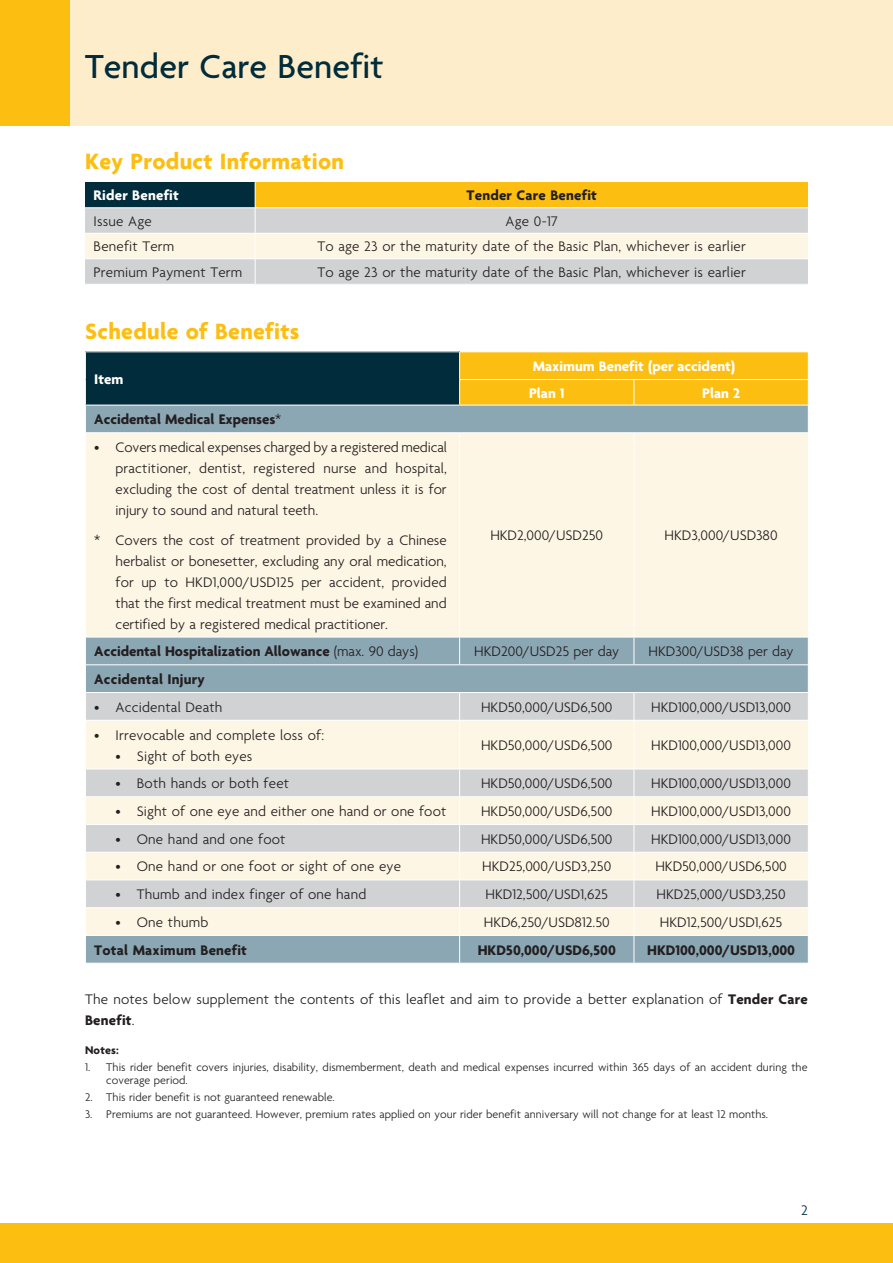
<style>
.page{position:relative;width:893px;height:1263px;background:#fff}
.page>*{position:absolute;margin:0;border:0;box-sizing:border-box;transform-origin:0 0}
.t1{font:500 36px "Agenda";letter-spacing:.005em;color:#002c3b}
._01_Heading_1{font:700 24px "Agenda";letter-spacing:.015em;color:#fdbe12}
._00_Body_text{font:300 15px/21px "Agenda";color:#231f20;text-align:justify}
._60_Inside_Table_Bod{font:300 15px "Agenda";letter-spacing:.015em;color:#231f20}
._00_Body_text-2{font:700 15px "Agenda";color:#231f20}
._00_Body_text-3{font:700 15px "Agenda";color:#fff}
._60_Inside_Table_Bod-2{font:700 15px "Agenda";letter-spacing:.015em;color:#231f20}
._60_Inside_Table_Bod-3{font:700 15px "Agenda";letter-spacing:.015em;color:#fff}
.t2{font:300 15px "Agenda";color:#002c3b}
._10_Notes_text{font:300 12px/12.8px "Agenda";letter-spacing:.005em;color:#231f20}
._00_Body_text-4{font:700 12px "Agenda";letter-spacing:.015em;color:#231f20}
.s1{font-weight:300}
.s2{font-weight:700}
</style>
<div class="page">
<div style="left:0;top:0;width:893px;height:126px;background:#feedca"></div>
<div style="left:0;top:0;width:70px;height:126px;background:#fdbe12"></div>
<div style="left:0;top:1223px;width:893px;height:40px;background:#fdbe12"></div>
<svg style="left:85px;top:182px;width:723px;height:102px;background:#d9ceab"></svg>
<hr style="left:255px;top:258px;width:553px;height:1px;background:#fff">
<div style="left:85px;top:352px;width:375px;height:53px;background:#002c3b"></div>
<div style="left:86px;top:406px;width:373px;height:26px;background:#8ca7b4"></div>
<div style="left:86px;top:433px;width:722px;height:204px;background:#fef6e5"></div>
<svg style="left:85px;top:352px;width:1px;height:54px"></svg>
<hr style="left:459px;top:433px;width:1px;height:204px;background:#fff">
<hr style="left:634px;top:433px;width:1px;height:204px;background:#fff">
<svg style="left:85px;top:637px;width:724px;height:326px;background:#d3d7d4"></svg>
<svg style="left:459px;top:352px;width:350px;height:80px;background:#d7b951"></svg>
<p class="t1" style="left:85px;top:47px;width:300px">Tender Care Benefit</p>
<p class="_01_Heading_1" style="left:85px;top:149px;width:260px">Key Product Information</p>
<p class="_60_Inside_Table_Bod-3" style="left:94px;top:187px;width:87px">Rider Benefit</p>
<p class="_60_Inside_Table_Bod-2" style="left:467px;top:187px;width:132px">Tender Care Benefit</p>
<p class="_60_Inside_Table_Bod" style="left:94px;top:213px;width:60px">Issue Age</p>
<p class="_60_Inside_Table_Bod" style="left:506px;top:213px;width:54px">Age 0-17</p>
<p class="_60_Inside_Table_Bod" style="left:94px;top:238px;width:82px">Benefit Term</p>
<p class="_60_Inside_Table_Bod" style="left:317px;top:238px;width:430px">To age 23 or the maturity date of the Basic Plan, whichever is earlier</p>
<p class="_60_Inside_Table_Bod" style="left:94px;top:264px;width:150px">Premium Payment Term</p>
<p class="_60_Inside_Table_Bod" style="left:317px;top:264px;width:430px">To age 23 or the maturity date of the Basic Plan, whichever is earlier</p>
<p class="_01_Heading_1" style="left:85px;top:318px;width:216px">Schedule of Benefits</p>
<p class="_00_Body_text-3" style="left:94px;top:371px;width:31px">Item</p>
<p class="_00_Body_text-3" style="left:533px;top:358px;width:204px">Maximum Benefit (per accident)</p>
<p class="_00_Body_text-3" style="left:529px;top:385px;width:37px">Plan 1</p>
<p class="_00_Body_text-3" style="left:702px;top:385px;width:39px">Plan 2</p>
<p class="_00_Body_text-2" style="left:94px;top:411px;width:189px">Accidental Medical Expenses<span class="s1">*</span></p>
<p class="_00_Body_text" style="left:116px;top:438px;width:333px;text-indent:-21px">• Covers medical expenses charged by a registered medical practitioner, dentist, registered nurse and hospital, excluding the cost of dental treatment unless it is for injury to sound and natural teeth.</p>
<p class="_00_Body_text" style="left:116px;top:530px;width:333px;text-indent:-21px">* Covers the cost of treatment provided by a Chinese herbalist or bonesetter, excluding any oral medication, for up to HKD1,000/USD125 per accident, provided that the first medical treatment must be examined and certified by a registered medical practitioner.</p>
<p class="_00_Body_text" style="left:490px;top:526px;width:114px">HKD2,000/USD250</p>
<p class="_00_Body_text" style="left:665px;top:526px;width:115px">HKD3,000/USD380</p>
<p class="_00_Body_text-2" style="left:94px;top:643px;width:325px">Accidental Hospitalization Allowance <span class="s1">(max. 90 days)</span></p>
<p class="_00_Body_text" style="left:474px;top:642px;width:146px">HKD200/USD25 per day</p>
<p class="_00_Body_text" style="left:648px;top:642px;width:147px">HKD300/USD38 per day</p>
<p class="_00_Body_text-2" style="left:94px;top:671px;width:112px">Accidental Injury</p>
<p class="_00_Body_text" style="left:94px;top:697px;width:130px">• Accidental Death</p>
<p class="_00_Body_text" style="left:481px;top:697px;width:133px">HKD50,000/USD6,500</p>
<p class="_00_Body_text" style="left:651px;top:697px;width:141px">HKD100,000/USD13,000</p>
<p class="_00_Body_text" style="left:94px;top:725px;width:231px">• Irrevocable and complete loss of:</p>
<p class="_00_Body_text" style="left:116px;top:746px;width:138px">• Sight of both eyes</p>
<p class="_00_Body_text" style="left:481px;top:736px;width:133px">HKD50,000/USD6,500</p>
<p class="_00_Body_text" style="left:651px;top:736px;width:141px">HKD100,000/USD13,000</p>
<p class="_00_Body_text" style="left:116px;top:774px;width:175px">• Both hands or both feet</p>
<p class="_00_Body_text" style="left:481px;top:774px;width:133px">HKD50,000/USD6,500</p>
<p class="_00_Body_text" style="left:651px;top:774px;width:141px">HKD100,000/USD13,000</p>
<p class="_00_Body_text" style="left:116px;top:802px;width:332px">• Sight of one eye and either one hand or one foot</p>
<p class="_00_Body_text" style="left:481px;top:802px;width:133px">HKD50,000/USD6,500</p>
<p class="_00_Body_text" style="left:651px;top:802px;width:141px">HKD100,000/USD13,000</p>
<p class="_00_Body_text" style="left:116px;top:829px;width:171px">• One hand and one foot</p>
<p class="_00_Body_text" style="left:481px;top:829px;width:133px">HKD50,000/USD6,500</p>
<p class="_00_Body_text" style="left:651px;top:829px;width:141px">HKD100,000/USD13,000</p>
<p class="_00_Body_text" style="left:116px;top:857px;width:287px">• One hand or one foot or sight of one eye</p>
<p class="_00_Body_text" style="left:482px;top:857px;width:130px">HKD25,000/USD3,250</p>
<p class="_00_Body_text" style="left:655px;top:857px;width:133px">HKD50,000/USD6,500</p>
<p class="_00_Body_text" style="left:116px;top:885px;width:252px">• Thumb and index finger of one hand</p>
<p class="_00_Body_text" style="left:486px;top:885px;width:124px">HKD12,500/USD1,625</p>
<p class="_00_Body_text" style="left:657px;top:885px;width:130px">HKD25,000/USD3,250</p>
<p class="_00_Body_text" style="left:116px;top:912px;width:94px">• One thumb</p>
<p class="_00_Body_text" style="left:484px;top:912px;width:127px">HKD6,250/USD812.50</p>
<p class="_00_Body_text" style="left:660px;top:912px;width:124px">HKD12,500/USD1,625</p>
<p class="_00_Body_text-2" style="left:94px;top:942px;width:154px">Total Maximum Benefit</p>
<p class="_00_Body_text-2" style="left:478px;top:942px;width:140px">HKD50,000/USD6,500</p>
<p class="_00_Body_text-2" style="left:647px;top:942px;width:149px">HKD100,000/USD13,000</p>
<p class="_00_Body_text" style="left:85px;top:990px;width:724px">The notes below supplement the contents of this leaflet and aim to provide a better explanation of <span class="s2">Tender Care<br>Benefit</span>.</p>
<p class="_00_Body_text-4" style="left:85px;top:1043px;width:35px">Notes:</p>
<p class="_10_Notes_text" style="left:106px;top:1061px;width:703px;text-indent:-21px">1. This rider benefit covers injuries, disability, dismemberment, death and medical expenses incurred within 365 days of an accident during the coverage period.</p>
<p class="_10_Notes_text" style="left:85px;top:1091px;width:251px">2. This rider benefit is not guaranteed renewable.</p>
<p class="_10_Notes_text" style="left:85px;top:1108px;width:685px">3. Premiums are not guaranteed. However, premium rates applied on your rider benefit anniversary will not change for at least 12 months.</p>
<p class="t2" style="left:801px;top:1202px;width:8px">2</p>
</div>
